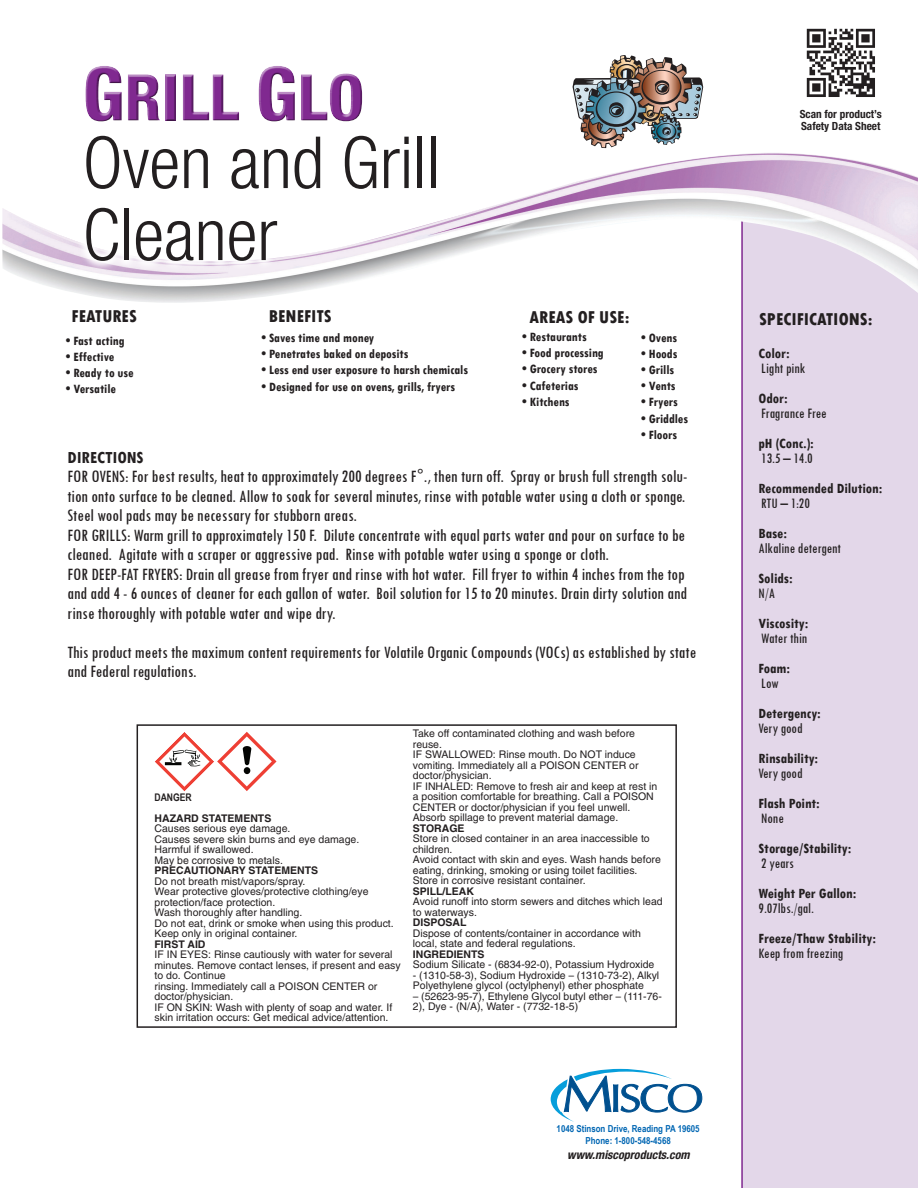
<style>
.page{position:relative;width:918px;height:1188px;background:#fff}
.page>*{position:absolute;margin:0;border:0;box-sizing:border-box;transform-origin:0 0}
.t1{font:300 condensed 72px "Helvetica Neue";color:#231f20}
.t2{font:800 condensed 64.5px "Helvetica Neue";color:#802990}
.t3{font:condensed 18px/19.5px "Tw Cen";color:#231f20}
.t4{font:800 condensed 18px "Tw Cen";color:#231f20}
.t5{font:700 condensed 18px "Tw Cen";color:#231f20}
.t6{font:700 condensed 15px/15px "Tw Cen";color:#231f20}
.t7{font:condensed 15px/15px "Tw Cen";color:#231f20}
.t8{font:700 condensed 13.5px "Tw Cen";color:#231f20}
.t9{font:italic 700 condensed 12px "Helvetica Neue";color:#231f20}
.t10{font:700 condensed 11.25px "Helvetica Neue";color:#231f20}
.t11{font:10.5px/10.5px "Helvetica";color:#231f20}
.t12{font:700 10.5px "Helvetica";color:#231f20}
.t13{font:700 10.5px "Arial Narrow";color:#231f20}
.t14{font:700 9.6px "Arial Narrow";color:#0166b3}
.s1{font-size:75px}
.s2{font-weight:700}
.s3{font-weight:400}
</style>
<div class="page">
<svg style="left:551px;top:1069px;width:151px;height:53px"></svg>
<div style="left:742px;top:196px;width:176px;height:992px;background:#e3d7e9"></div>
<hr style="left:741px;top:180px;width:2px;height:1008px;background:#802990">
<img style="left:2px;top:153px;width:916px;height:151px">
<div style="left:76px;top:126px;width:369px;height:145px;background:#fff"></div>
<svg style="left:90px;top:72px;width:273px;height:50px"></svg>
<img style="left:806px;top:28px;width:69px;height:69px">
<img style="left:573px;top:55px;width:130px;height:93px">
<div style="left:137px;top:724px;width:540px;height:304px;border:2px solid #231f20"></div>
<svg style="left:155px;top:732px;width:122px;height:60px"></svg>
<h2 class="t2" style="left:83px;top:57px;width:283px"><span class="s1">G</span>RILL <span class="s1">G</span>LO</h2>
<p class="t1" style="left:83px;top:121px;width:358px">Oven and Grill</p>
<p class="t1" style="left:83px;top:193px;width:196px">Cleaner</p>
<p class="t4" style="left:72px;top:306px;width:67px">FEATURES</p>
<p class="t4" style="left:269px;top:306px;width:64px">BENEFITS</p>
<p class="t4" style="left:530px;top:307px;width:102px">AREAS OF USE:</p>
<p class="t8" style="left:66px;top:332px;width:60px">• Fast acting</p>
<p class="t8" style="left:66px;top:348px;width:50px">• Effective</p>
<p class="t8" style="left:66px;top:365px;width:69px">• Ready to use</p>
<p class="t8" style="left:66px;top:381px;width:52px">• Versatile</p>
<p class="t8" style="left:261px;top:330px;width:114px">• Saves time and money</p>
<p class="t8" style="left:261px;top:346px;width:149px">• Penetrates baked on deposits</p>
<p class="t8" style="left:261px;top:362px;width:208px">• Less end user exposure to harsh chemicals</p>
<p class="t8" style="left:261px;top:378px;width:195px">• Designed for use on ovens, grills, fryers</p>
<p class="t8" style="left:522px;top:329px;width:66px">• Restaurants</p>
<p class="t8" style="left:522px;top:345px;width:83px">• Food processing</p>
<p class="t8" style="left:522px;top:361px;width:77px">• Grocery stores</p>
<p class="t8" style="left:522px;top:377px;width:58px">• Cafeterias</p>
<p class="t8" style="left:522px;top:393px;width:49px">• Kitchens</p>
<p class="t8" style="left:641px;top:329px;width:37px">• Ovens</p>
<p class="t8" style="left:641px;top:346px;width:38px">• Hoods</p>
<p class="t8" style="left:641px;top:362px;width:34px">• Grills</p>
<p class="t8" style="left:641px;top:378px;width:36px">• Vents</p>
<p class="t8" style="left:641px;top:394px;width:38px">• Fryers</p>
<p class="t8" style="left:641px;top:410px;width:48px">• Griddles</p>
<p class="t8" style="left:641px;top:427px;width:37px">• Floors</p>
<p class="t5" style="left:68px;top:446px;width:77px">DIRECTIONS</p>
<p class="t3" style="left:68px;top:467px;width:621px;text-align:justify">FOR OVENS: For best results, heat to approximately 200 degrees F°., then turn off. Spray or brush full strength solu&shy;tion onto surface to be cleaned. Allow to soak for several minutes, rinse with potable water using a cloth or sponge.<br>Steel wool pads may be necessary for stubborn areas.</p>
<p class="t3" style="left:68px;top:525px;width:619px">FOR GRILLS: Warm grill to approximately 150 F. Dilute concentrate with equal parts water and pour on surface to be cleaned. Agitate with a scraper or aggressive pad. Rinse with potable water using a sponge or cloth.</p>
<p class="t3" style="left:68px;top:564px;width:621px">FOR DEEP-FAT FRYERS: Drain all grease from fryer and rinse with hot water. Fill fryer to within 4 inches from the top and add 4 - 6 ounces of cleaner for each gallon of water. Boil solution for 15 to 20 minutes. Drain dirty solution and rinse thoroughly with potable water and wipe dry.</p>
<p class="t3" style="left:68px;top:642px;width:630px">This product meets the maximum content requirements for Volatile Organic Compounds (VOCs) as established by state and Federal regulations.</p>
<p class="t13" style="left:155px;top:789px;width:39px">DANGER</p>
<p class="t12" style="left:155px;top:811px;width:118px">HAZARD STATEMENTS</p>
<p class="t11" style="left:155px;top:823px;width:206px">Causes serious eye damage.<br>Causes severe skin burns and eye damage.<br>Harmful if swallowed.<br>May be corrosive to metals.</p>
<p class="t12" style="left:155px;top:864px;width:165px">PRECAUTIONARY STATEMENTS</p>
<p class="t11" style="left:155px;top:876px;width:241px">Do not breath mist/vapors/spray.<br>Wear protective gloves/protective clothing/eye protection/face protection.<br>Wash thoroughly after handling.<br>Do not eat, drink or smoke when using this product.<br>Keep only in original container.</p>
<p class="t12" style="left:155px;top:937px;width:52px">FIRST AID</p>
<p class="t11" style="left:155px;top:949px;width:248px">IF IN EYES: Rinse cautiously with water for several minutes. Remove contact lenses, if present and easy to do. Continue<br>rinsing. Immediately call a POISON CENTER or doctor/physician.<br>IF ON SKIN: Wash with plenty of soap and water. If skin irritation occurs: Get medical advice/attention.</p>
<p class="t11" style="left:413px;top:728px;width:246px">Take off contaminated clothing and wash before reuse.<br>IF SWALLOWED: Rinse mouth. Do NOT induce vomiting. Immediately all a POISON CENTER or doctor/physician.<br>IF INHALED: Remove to fresh air and keep at rest in a position comfortable for breathing. Call a POISON CENTER or doctor/physician if you feel unwell.<br>Absorb spillage to prevent material damage.</p>
<p class="t12" style="left:413px;top:822px;width:53px">STORAGE</p>
<p class="t11" style="left:413px;top:833px;width:250px">Store in closed container in an area inaccessible to children.<br>Avoid contact with skin and eyes. Wash hands before eating, drinking, smoking or using toilet facilities.<br>Store in corrosive resistant container.</p>
<p class="t12" style="left:413px;top:885px;width:63px">SPILL/LEAK</p>
<p class="t11" style="left:413px;top:896px;width:251px">Avoid runoff into storm sewers and ditches which lead to waterways.</p>
<p class="t12" style="left:413px;top:916px;width:55px">DISPOSAL</p>
<p class="t11" style="left:413px;top:928px;width:230px">Dispose of contents/container in accordance with local, state and federal regulations.</p>
<p class="t12" style="left:413px;top:948px;width:73px">INGREDIENTS</p>
<p class="t11" style="left:413px;top:959px;width:243px">Sodium Silicate - (6834-92-0), Potassium Hydroxide</p>
<p class="t11" style="left:413px;top:970px;width:248px">- (1310-58-3), Sodium Hydroxide – (1310-73-2), Alkyl<br>Polyethylene glycol (octylphenyl) ether phosphate</p>
<p class="t11" style="left:413px;top:991px;width:251px">– (52623-95-7), Ethylene Glycol butyl ether – (111-76-<br>2), Dye - (N/A), Water - (7732-18-5)</p>
<p class="t14" style="left:557px;top:1121px;width:145px">1048 Stinson Drive, Reading PA 19605</p>
<p class="t14" style="left:585px;top:1133px;width:87px">Phone: 1-800-548-4568</p>
<p class="t9" style="left:567px;top:1148px;width:124px">www.miscoproducts.com</p>
<p class="t10" style="left:800px;top:108px;width:83px">Scan for product’s</p>
<p class="t10" style="left:801px;top:119px;width:81px">Safety Data Sheet</p>
<p class="t4" style="left:759px;top:308px;width:115px">SPECIFICATIONS:</p>
<p class="t7" style="left:759px;top:345px;width:48px"><span class="s2">Color:<br></span>Light pink</p>
<p class="t7" style="left:759px;top:390px;width:70px"><span class="s2">Odor:<br></span>Fragrance Free</p>
<p class="t6" style="left:759px;top:435px;width:57px">pH (Conc.):<br><span class="s3">13.5 – 14.0</span></p>
<p class="t6" style="left:759px;top:480px;width:125px">Recommended Dilution:<br><span class="s3">RTU – 1:20</span></p>
<p class="t6" style="left:759px;top:525px;width:30px">Base:</p>
<p class="t7" style="left:759px;top:540px;width:84px">Alkaline detergent</p>
<p class="t6" style="left:759px;top:570px;width:35px">Solids:</p>
<p class="t7" style="left:759px;top:585px;width:18px">N/A</p>
<p class="t6" style="left:759px;top:615px;width:51px">Viscosity:<br><span class="s3">Water thin</span></p>
<p class="t6" style="left:759px;top:660px;width:33px">Foam:<br><span class="s3">Low</span></p>
<p class="t6" style="left:759px;top:705px;width:64px">Detergency:</p>
<p class="t7" style="left:759px;top:720px;width:46px">Very good</p>
<p class="t6" style="left:759px;top:750px;width:61px">Rinsability:</p>
<p class="t7" style="left:759px;top:765px;width:46px">Very good</p>
<p class="t6" style="left:759px;top:795px;width:63px">Flash Point:<br><span class="s3">None</span></p>
<p class="t6" style="left:759px;top:840px;width:94px">Storage/Stability:<br><span class="s3">2 years</span></p>
<p class="t6" style="left:759px;top:885px;width:99px">Weight Per Gallon:<br><span class="s3">9.07lbs./gal.</span></p>
<p class="t6" style="left:759px;top:930px;width:119px">Freeze/Thaw Stability:<br><span class="s3">Keep from freezing</span></p>
</div>
